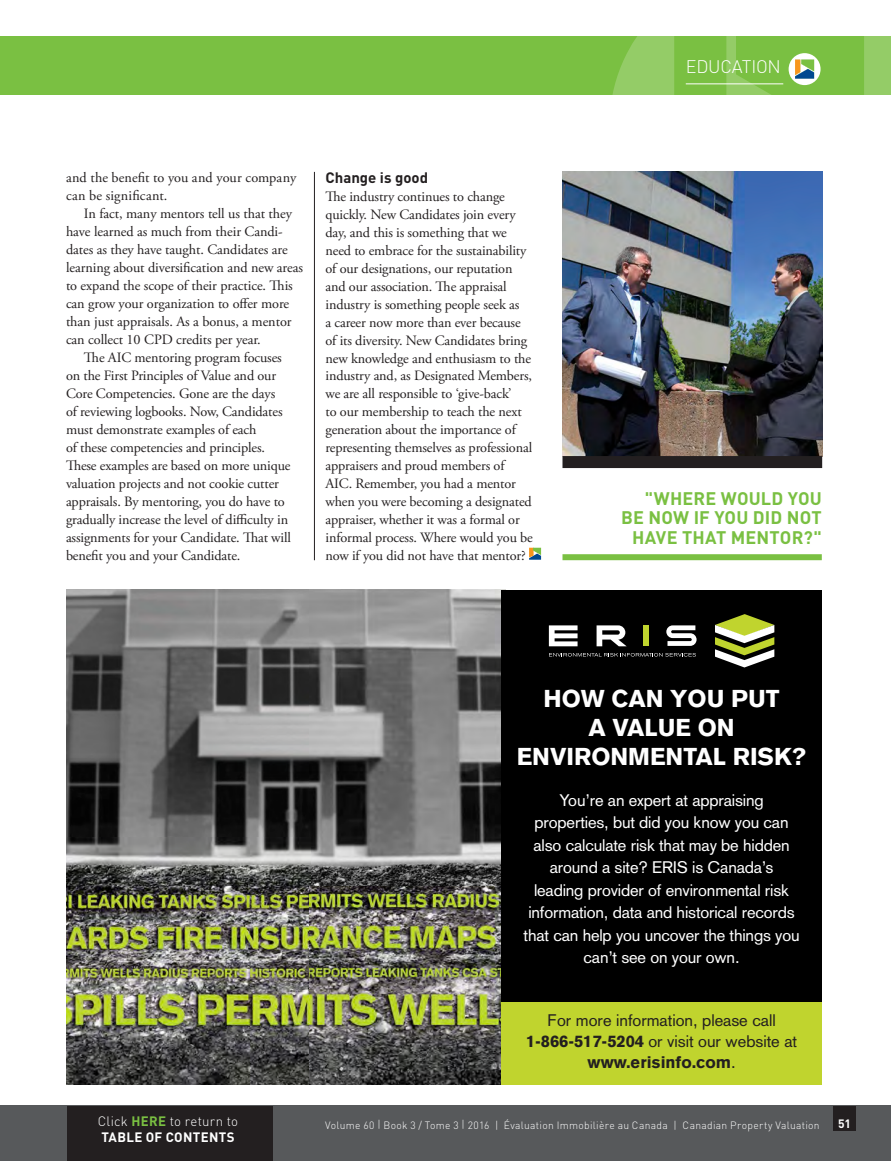
<style>
.page{position:relative;width:891px;height:1161px;background:#fff}
.page>*{position:absolute;margin:0;border:0;box-sizing:border-box;transform-origin:0 0}
.t1{font:900 24px/28.8px "Akzidenz Grotesk";color:#fff;text-align:center}
.Call_Out{font:700 18px/19.5px "DIN";letter-spacing:.01em;color:#7ac042;text-align:right}
.TOC_-_Departments{font:300 18px "DIN";letter-spacing:-.015em;color:#fff}
.t2{font:16.5px/22.5px "Akzidenz Grotesk";letter-spacing:-.01em;color:#fff;text-align:center}
.t3{font:16.5px/21px "Akzidenz Grotesk";color:#231f20;text-align:center}
.Sub-Head{font:700 15px "DIN";color:#231f20}
.BT{font:14.25px/18px "Adobe Garamond Pro";letter-spacing:-.01em;color:#231f20}
.BT_1{font:14.25px/18px "Adobe Garamond Pro";letter-spacing:-.01em;color:#231f20}
.BT-2{font:14.25px/18px "Adobe Garamond Pro";letter-spacing:.01em;color:#231f20}
.t4{font:300 13.5px "DIN";letter-spacing:.015em;color:#fff}
.t5{font:700 13.5px "DIN";letter-spacing:.025em;color:#fff}
.t6{font:700 12px "DIN";color:#fff}
.t7{font:300 10.5px "DIN";letter-spacing:.03em;color:#fff}
.s1{font-weight:900}
.s2{font-family:"DIN Bold Alternate";font-weight:400;color:#7ac042}
</style>
<div class="page">
<div style="left:0;top:37px;width:891px;height:58px;background:#7ac042"></div>
<svg style="left:609px;top:36px;width:282px;height:250px"></svg>
<img style="left:562px;top:172px;width:260px;height:284px">
<hr style="left:686px;top:83px;width:97px;height:1px;background:#fff">
<svg style="left:529px;top:548px;width:12px;height:12px"></svg>
<hr style="left:314px;top:172px;width:1px;height:388px;background:#231f20">
<div style="left:562px;top:456px;width:260px;height:12px;background:#231f20"></div>
<div style="left:562px;top:554px;width:260px;height:6px;background:#7ac042"></div>
<img style="left:66px;top:590px;width:435px;height:494px">
<div style="left:501px;top:590px;width:321px;height:494px;background:#000"></div>
<div style="left:501px;top:1002px;width:321px;height:82px;background:#c0d42e"></div>
<svg style="left:715px;top:614px;width:59px;height:53px"></svg>
<div style="left:643px;top:625px;width:6px;height:21px;background:#c0d42e"></div>
<svg style="left:549px;top:625px;width:29px;height:21px"></svg>
<svg style="left:597px;top:625px;width:29px;height:21px"></svg>
<svg style="left:666px;top:625px;width:31px;height:21px"></svg>
<svg style="left:549px;top:653px;width:147px;height:4px"></svg>
<div style="left:0;top:1106px;width:891px;height:55px;background:#57595b"></div>
<div style="left:833px;top:1107px;width:23px;height:24px;background:#231f20"></div>
<div style="left:67px;top:1107px;width:205px;height:54px;background:#231f20"></div>
<p class="BT-2" style="left:66px;top:169px;width:232px">and the benefit to you and your company can be significant.</p>
<p class="BT" style="left:66px;top:205px;width:238px;text-indent:18px">In fact, many mentors tell us that they have learned as much from their Candi&shy;dates as they have taught. Candidates are learning about diversification and new areas to expand the scope of their practice. This can grow your organization to offer more than just appraisals. As a bonus, a mentor can collect 10 CPD credits per year.</p>
<p class="BT" style="left:66px;top:349px;width:227px;text-indent:18px">The AIC mentoring program focuses on the First Principles of Value and our Core Competencies. Gone are the days<br>of reviewing logbooks. Now, Candidates must demonstrate examples of each<br>of these competencies and principles.<br>These examples are based on more unique valuation projects and not cookie cutter appraisals. By mentoring, you do have to gradually increase the level of difficulty in assignments for your Candidate. That will benefit you and your Candidate.</p>
<p class="Sub-Head" style="left:326px;top:168px;width:104px">Change is good</p>
<p class="BT_1" style="left:326px;top:188px;width:209px">The industry continues to change quickly. New Candidates join every day, and this is something that we need to embrace for the sustainability of our designations, our reputation and our association. The appraisal industry is something people seek as<br>a career now more than ever because of its diversity. New Candidates bring new knowledge and enthusiasm to the industry and, as Designated Members, we are all responsible to ‘give-back’<br>to our membership to teach the next generation about the importance of representing themselves as professional appraisers and proud members of AIC. Remember, you had a mentor when you were becoming a designated appraiser, whether it was a formal or informal process. Where would you be now if you did not have that mentor?</p>
<p class="TOC_-_Departments" style="left:686px;top:55px;width:97px">EDUCATION</p>
<p class="Call_Out" style="left:621px;top:488px;width:202px">"WHERE WOULD YOU<br>BE NOW IF YOU DID NOT<br>HAVE THAT MENTOR?"</p>
<p class="t1" style="left:517px;top:684px;width:291px">HOW CAN YOU PUT<br>A VALUE ON<br>ENVIRONMENTAL RISK?</p>
<p class="t2" style="left:524px;top:788px;width:277px">You’re an expert at appraising properties, but did you know you can also calculate risk that may be hidden around a site? ERIS is Canada’s leading provider of environmental risk information, data and historical records that can help you uncover the things you can’t see on your own.</p>
<p class="t3" style="left:526px;top:1010px;width:273px">For more information, please call<br><span class="s1">1-866-517-5204</span> or visit our website at <span class="s1">www.erisinfo.com</span>.</p>
<p class="t4" style="left:98px;top:1113px;width:142px">Click <span class="s2">HERE</span> to return to</p>
<p class="t7" style="left:325px;top:1119px;width:496px">Volume 60 | Book 3 / Tome 3 | 2016 | Évaluation Immobilière au Canada | Canadian Property Valuation</p>
<p class="t6" style="left:838px;top:1116px;width:14px">51</p>
<p class="t5" style="left:101px;top:1129px;width:135px">TABLE OF CONTENTS</p>
</div>
